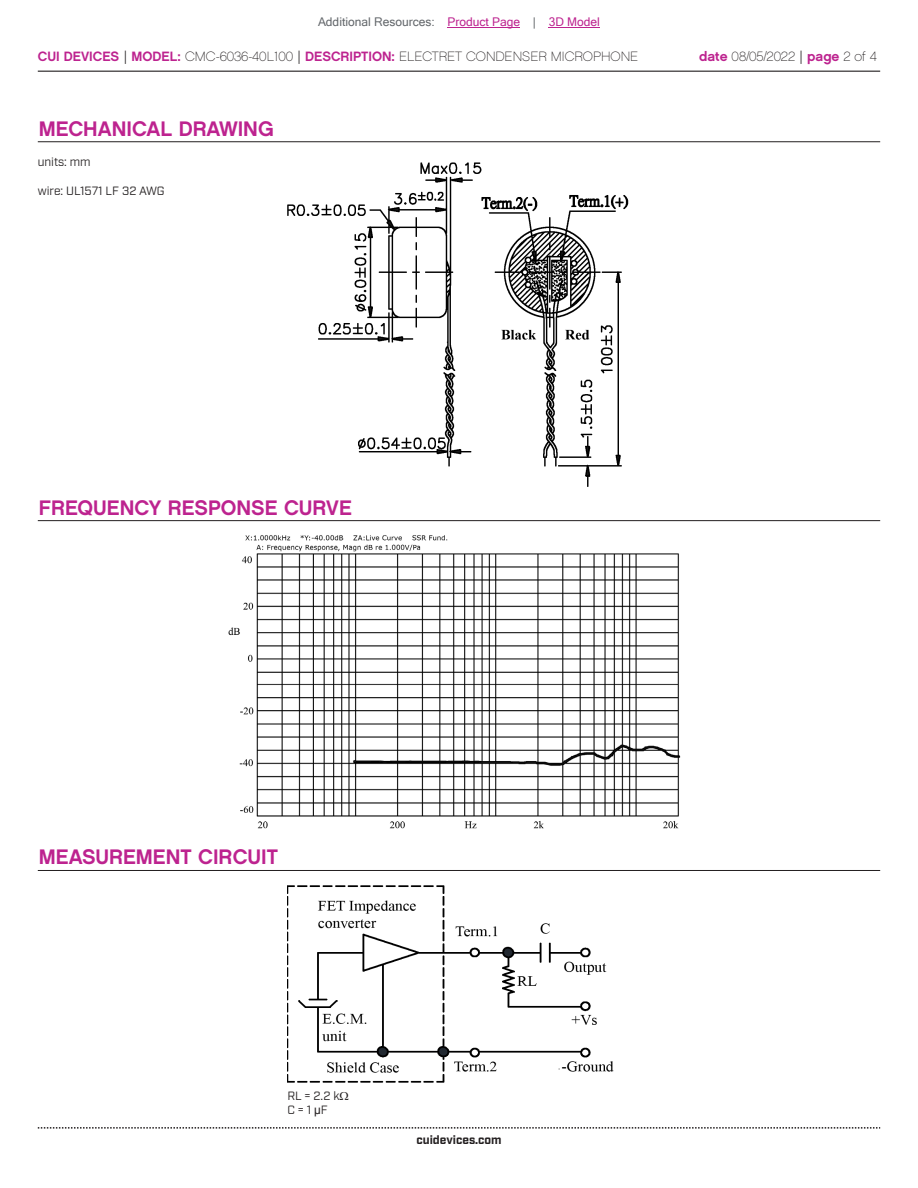
<style>
.page{position:relative;width:918px;height:1188px;background:#fff}
.page>*{position:absolute;margin:0;border:0;box-sizing:border-box;transform-origin:0 0}
.t1{font:21px "Chalet New York Nineteen Sixty";color:#bd238f}
.t2{font:13.5px "Chalet Paris Nineteen Sixty";color:#231f20}
.t3{font:12px "Microsoft Sans Serif";color:#63676b}
.t4{font:12px/14.4px "Industry";color:#231f20}
.t5{font:700 12px "Industry";color:#231f20}
.s1{color:#bd238f}
.s2{font-family:"Chalet New York Nineteen Sixty";color:#bd238f}
.s3{font-family:"Industry"}
.s4{font-family:"Arial Unicode MS"}
</style>
<div class="page">
<hr style="left:38px;top:71px;width:842px;height:1px;background:#231f20">
<svg style="left:38px;top:1127px;width:842px;height:2px"></svg>
<hr style="left:38px;top:141px;width:842px;height:1px;background:#231f20">
<img style="left:287px;top:162px;width:342px;height:325px">
<hr style="left:38px;top:520px;width:842px;height:1px;background:#231f20">
<hr style="left:38px;top:870px;width:842px;height:1px;background:#231f20">
<img style="left:228px;top:535px;width:453px;height:294px">
<img style="left:287px;top:885px;width:327px;height:198px">
<hr style="left:448px;top:27px;width:72px;height:1px;background:#bd238f">
<hr style="left:549px;top:27px;width:51px;height:1px;background:#bd238f">
<p class="t3" style="left:318px;top:15px;width:283px">Additional Resources: <span class="s1">Product Page</span> | <span class="s1">3D Model</span></p>
<p class="t2" style="left:38px;top:48px;width:602px"><span class="s2">CUI DEVICES</span> <span class="s3">|</span> <span class="s2">MODEL:</span> CMC-6036-40L100 <span class="s3">|</span> <span class="s2">DESCRIPTION:</span> ELECTRET CONDENSER MICROPHONE</p>
<p class="t2" style="left:699px;top:48px;width:179px"><span class="s2">date</span> 08/05/2022 <span class="s3">|</span> <span class="s2">page</span> 2 of 4</p>
<h1 class="t1" style="left:39px;top:115px;width:236px">MECHANICAL DRAWING</h1>
<p class="t4" style="left:38px;top:155px;width:54px">units: mm</p>
<p class="t4" style="left:38px;top:184px;width:128px">wire: UL1571 LF 32 AWG</p>
<h1 class="t1" style="left:39px;top:494px;width:314px">FREQUENCY RESPONSE CURVE</h1>
<h1 class="t1" style="left:39px;top:844px;width:241px">MEASUREMENT CIRCUIT</h1>
<p class="t4" style="left:287px;top:1089px;width:54px">RL = 2.2 k<br>C = 1 <span class="s4">µ</span>F</p>
<p class="t5" style="left:416px;top:1132px;width:87px">cuidevices.com</p>
</div>
